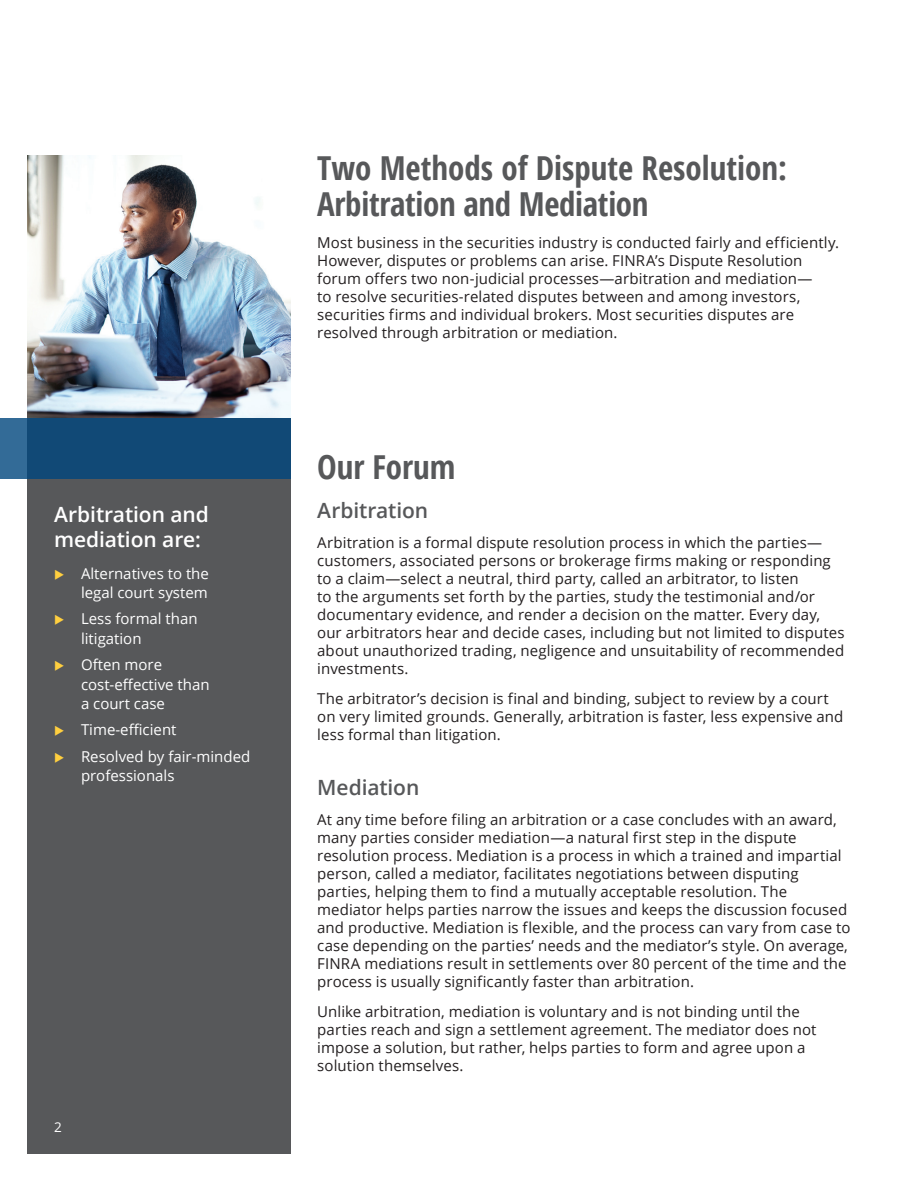
<style>
.page{position:relative;width:918px;height:1188px;background:#fff}
.page>*{position:absolute;margin:0;border:0;box-sizing:border-box;transform-origin:0 0}
.head_main{font:700 condensed 33px/36px "Open Sans";letter-spacing:-.005em;color:#57585a}
.subhead{font:600 21px/25.5px "Open Sans";letter-spacing:-.005em;color:#fff}
.subhead-2{font:600 21px "Open Sans";letter-spacing:-.005em;color:#57585a}
.text_main{font:15px/18px "Open Sans";letter-spacing:.005em;color:#231f20}
.t1{font:15px/19.5px "Open Sans";color:#fff}
.footnote{font:13.5px "Open Sans";color:#fff}
</style>
<div class="page">
<img style="left:27px;top:155px;width:263px;height:263px">
<div style="left:27px;top:418px;width:263px;height:736px;background:#57585a"></div>
<svg style="left:0;top:418px;width:290px;height:61px;background:#144c79"></svg>
<p class="subhead" style="left:54px;top:501px;width:156px">Arbitration and mediation are:</p>
<p class="t1" style="left:81px;top:563px;width:129px">Alternatives to the legal court system</p>
<p class="t1" style="left:81px;top:609px;width:118px">Less formal than litigation</p>
<p class="t1" style="left:81px;top:654px;width:130px">Often more cost-effective than a court case</p>
<p class="t1" style="left:81px;top:720px;width:97px">Time-efficient</p>
<p class="t1" style="left:81px;top:746px;width:171px">Resolved by fair-minded professionals</p>
<p class="footnote" style="left:54px;top:1117px;width:9px">2</p>
<p class="head_main" style="left:317px;top:150px;width:471px">Two Methods of Dispute Resolution:<br>Arbitration and Mediation</p>
<p class="text_main" style="left:317px;top:233px;width:523px">Most business in the securities industry is conducted fairly and efficiently.<br>However, disputes or problems can arise. FINRA’s Dispute Resolution forum offers two non-judicial processes—arbitration and mediation—<br>to resolve securities-related disputes between and among investors, securities firms and individual brokers. Most securities disputes are resolved through arbitration or mediation.</p>
<p class="head_main" style="left:317px;top:448px;width:140px">Our Forum</p>
<p class="subhead-2" style="left:317px;top:496px;width:113px">Arbitration</p>
<p class="text_main" style="left:317px;top:533px;width:529px">Arbitration is a formal dispute resolution process in which the parties— customers, associated persons or brokerage firms making or responding to a claim—select a neutral, third party, called an arbitrator, to listen<br>to the arguments set forth by the parties, study the testimonial and/or documentary evidence, and render a decision on the matter. Every day, our arbitrators hear and decide cases, including but not limited to disputes about unauthorized trading, negligence and unsuitability of recommended investments.</p>
<p class="text_main" style="left:317px;top:689px;width:528px">The arbitrator’s decision is final and binding, subject to review by a court on very limited grounds. Generally, arbitration is faster, less expensive and less formal than litigation.</p>
<p class="subhead-2" style="left:317px;top:773px;width:104px">Mediation</p>
<p class="text_main" style="left:317px;top:810px;width:535px">At any time before filing an arbitration or a case concludes with an award, many parties consider mediation—a natural first step in the dispute resolution process. Mediation is a process in which a trained and impartial person, called a mediator, facilitates negotiations between disputing parties, helping them to find a mutually acceptable resolution. The mediator helps parties narrow the issues and keeps the discussion focused and productive. Mediation is flexible, and the process can vary from case to case depending on the parties’ needs and the mediator’s style. On average, FINRA mediations result in settlements over 80 percent of the time and the process is usually significantly faster than arbitration.</p>
<p class="text_main" style="left:317px;top:1002px;width:501px">Unlike arbitration, mediation is voluntary and is not binding until the parties reach and sign a settlement agreement. The mediator does not impose a solution, but rather, helps parties to form and agree upon a solution themselves.</p>
</div>
